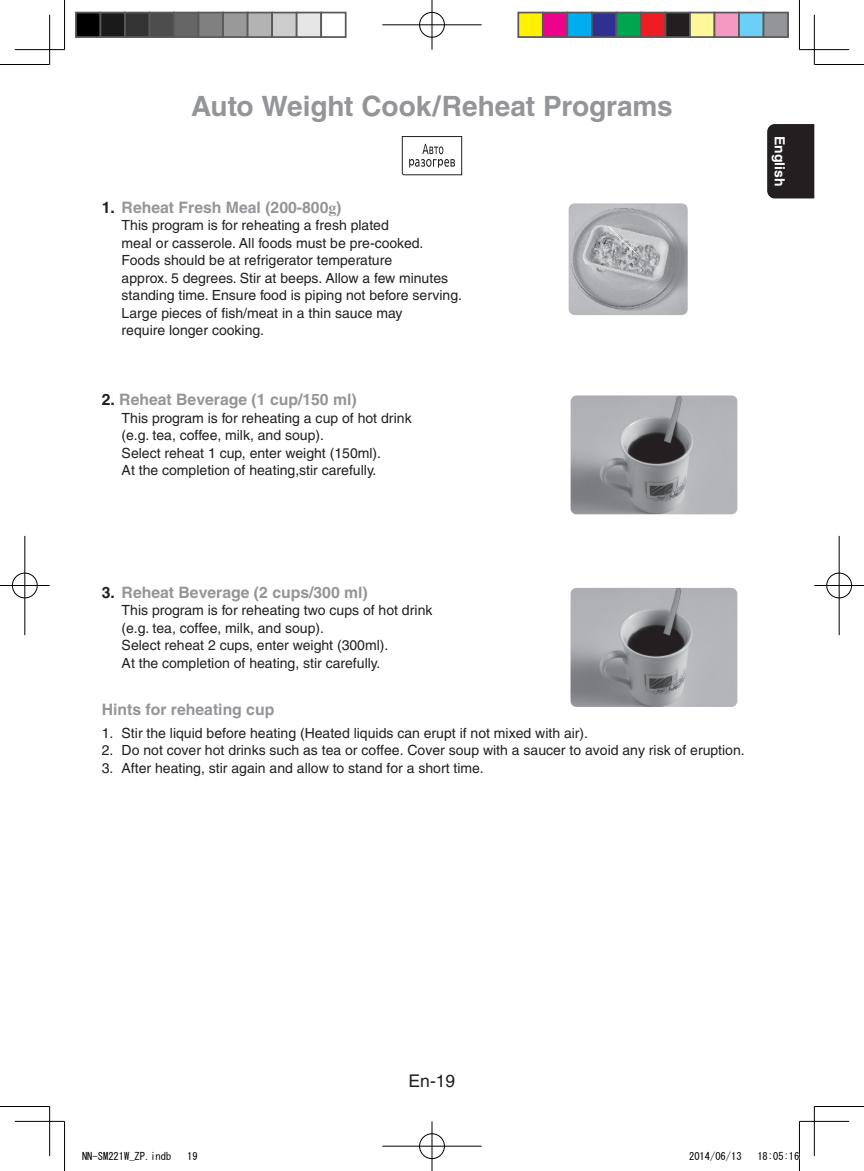
<style>
.page{position:relative;width:864px;height:1171px;background:#fff}
.page>*{position:absolute;margin:0;border:0;box-sizing:border-box;transform-origin:0 0}
.t1{font:700 28px "Helvetica";letter-spacing:-.005em;color:#939598}
.t2{font:17.5px "Helvetica";color:#231f20}
.t3{font:700 15.75px "Helvetica";color:#939598}
.t4{font:14px/17.5px "Helvetica";color:#231f20}
.t5{font:700 14px "Helvetica";color:#fff}
.t6{font:10.5px "MS Gothic";color:#000}
.s1{color:#231f20}
.s2{font-family:"Times"}
</style>
<div class="page">
<div style="left:767px;top:124px;width:47px;height:74px;background:#231f20"></div>
<svg style="left:401px;top:136px;width:61px;height:39px"></svg>
<img style="left:568px;top:203px;width:119px;height:112px">
<img style="left:570px;top:395px;width:167px;height:119px">
<img style="left:570px;top:588px;width:167px;height:119px">
<hr style="left:0;top:64px;width:50px;height:1px;background:#000">
<hr style="left:814px;top:64px;width:49px;height:1px;background:#000">
<hr style="left:0;top:1106px;width:50px;height:1px;background:#000">
<hr style="left:814px;top:1106px;width:49px;height:1px;background:#000">
<hr style="left:64px;top:0;width:1px;height:50px;background:#000">
<hr style="left:64px;top:1121px;width:1px;height:50px;background:#000">
<hr style="left:798px;top:0;width:1px;height:50px;background:#000">
<hr style="left:798px;top:1121px;width:1px;height:50px;background:#000">
<hr style="left:15px;top:49px;width:49px;height:1px;background:#000">
<hr style="left:799px;top:49px;width:49px;height:1px;background:#000">
<hr style="left:15px;top:1121px;width:49px;height:1px;background:#000">
<hr style="left:799px;top:1121px;width:49px;height:1px;background:#000">
<hr style="left:49px;top:15px;width:1px;height:49px;background:#000">
<hr style="left:49px;top:1106px;width:1px;height:50px;background:#000">
<hr style="left:813px;top:15px;width:1px;height:49px;background:#000">
<hr style="left:813px;top:1106px;width:1px;height:50px;background:#000">
<div style="left:418px;top:11px;width:27px;height:27px;border:2px solid #fff;border-radius:50%"></div>
<hr style="left:382px;top:24px;width:99px;height:2px;background:#fff">
<hr style="left:430px;top:0;width:3px;height:50px;background:#fff">
<div style="left:419px;top:12px;width:25px;height:25px;border:1px solid #000;border-radius:50%"></div>
<hr style="left:382px;top:25px;width:99px;height:1px;background:#000">
<hr style="left:431px;top:0;width:1px;height:50px;background:#000">
<div style="left:418px;top:1132px;width:27px;height:28px;border:2px solid #fff;border-radius:50%"></div>
<hr style="left:382px;top:1145px;width:99px;height:2px;background:#fff">
<hr style="left:430px;top:1121px;width:3px;height:50px;background:#fff">
<div style="left:419px;top:1133px;width:25px;height:26px;border:1px solid #000;border-radius:50%"></div>
<hr style="left:382px;top:1146px;width:99px;height:1px;background:#000">
<hr style="left:431px;top:1121px;width:1px;height:50px;background:#000">
<div style="left:11px;top:572px;width:27px;height:27px;border:2px solid #fff;border-radius:50%"></div>
<hr style="left:0;top:584px;width:50px;height:3px;background:#fff">
<hr style="left:24px;top:536px;width:2px;height:99px;background:#fff">
<div style="left:12px;top:573px;width:25px;height:25px;border:1px solid #000;border-radius:50%"></div>
<hr style="left:0;top:585px;width:50px;height:1px;background:#000">
<hr style="left:25px;top:536px;width:1px;height:99px;background:#000">
<div style="left:825px;top:572px;width:27px;height:27px;border:2px solid #fff;border-radius:50%"></div>
<hr style="left:814px;top:584px;width:49px;height:3px;background:#fff">
<hr style="left:837px;top:536px;width:3px;height:99px;background:#fff">
<div style="left:826px;top:573px;width:25px;height:25px;border:1px solid #000;border-radius:50%"></div>
<hr style="left:814px;top:585px;width:49px;height:1px;background:#000">
<hr style="left:838px;top:536px;width:1px;height:99px;background:#000">
<div style="left:76px;top:13px;width:24px;height:24px;background:#000"></div>
<div style="left:75px;top:12px;width:26px;height:26px;border:2px solid #595959"></div>
<div style="left:100px;top:13px;width:25px;height:24px;background:#1a1a1a"></div>
<div style="left:99px;top:12px;width:27px;height:26px;border:2px solid #595959"></div>
<div style="left:125px;top:13px;width:24px;height:24px;background:#333"></div>
<div style="left:124px;top:12px;width:26px;height:26px;border:2px solid #595959"></div>
<div style="left:149px;top:13px;width:25px;height:24px;background:#4d4d4d"></div>
<div style="left:148px;top:12px;width:27px;height:26px;border:2px solid #595959"></div>
<div style="left:174px;top:13px;width:24px;height:24px;background:#666"></div>
<div style="left:173px;top:12px;width:26px;height:26px;border:2px solid #595959"></div>
<div style="left:198px;top:13px;width:25px;height:24px;background:#808080"></div>
<div style="left:197px;top:12px;width:27px;height:26px;border:2px solid #595959"></div>
<div style="left:223px;top:13px;width:24px;height:24px;background:#999"></div>
<div style="left:222px;top:12px;width:26px;height:26px;border:2px solid #595959"></div>
<div style="left:247px;top:13px;width:25px;height:24px;background:#b3b3b3"></div>
<div style="left:246px;top:12px;width:27px;height:26px;border:2px solid #595959"></div>
<div style="left:272px;top:13px;width:24px;height:24px;background:#ccc"></div>
<div style="left:271px;top:12px;width:26px;height:26px;border:2px solid #595959"></div>
<div style="left:296px;top:13px;width:25px;height:24px;background:#e6e6e6"></div>
<div style="left:295px;top:12px;width:27px;height:26px;border:2px solid #595959"></div>
<div style="left:320px;top:12px;width:26px;height:26px;border:2px solid #595959"></div>
<div style="left:518px;top:13px;width:24px;height:24px;background:#fff101"></div>
<div style="left:517px;top:12px;width:26px;height:26px;border:2px solid #595959"></div>
<div style="left:542px;top:13px;width:25px;height:24px;background:#ed028c"></div>
<div style="left:541px;top:12px;width:27px;height:26px;border:2px solid #595959"></div>
<div style="left:567px;top:13px;width:24px;height:24px;background:#00aeef"></div>
<div style="left:566px;top:12px;width:26px;height:26px;border:2px solid #595959"></div>
<div style="left:591px;top:13px;width:25px;height:24px;background:#2e3092"></div>
<div style="left:590px;top:12px;width:27px;height:26px;border:2px solid #595959"></div>
<div style="left:616px;top:13px;width:24px;height:24px;background:#00a54f"></div>
<div style="left:615px;top:12px;width:26px;height:26px;border:2px solid #595959"></div>
<div style="left:640px;top:13px;width:25px;height:24px;background:#ee1d23"></div>
<div style="left:639px;top:12px;width:27px;height:26px;border:2px solid #595959"></div>
<div style="left:665px;top:13px;width:24px;height:24px;background:#231f20"></div>
<div style="left:664px;top:12px;width:26px;height:26px;border:2px solid #595959"></div>
<div style="left:689px;top:13px;width:25px;height:24px;background:#fff79a"></div>
<div style="left:688px;top:12px;width:27px;height:26px;border:2px solid #595959"></div>
<div style="left:714px;top:13px;width:24px;height:24px;background:#f499c2"></div>
<div style="left:713px;top:12px;width:26px;height:26px;border:2px solid #595959"></div>
<div style="left:738px;top:13px;width:25px;height:24px;background:#6bcff6"></div>
<div style="left:737px;top:12px;width:27px;height:26px;border:2px solid #595959"></div>
<div style="left:763px;top:13px;width:24px;height:24px;background:#939598"></div>
<div style="left:762px;top:12px;width:26px;height:26px;border:2px solid #595959"></div>
<h1 class="t1" style="left:191px;top:89px;width:483px">Auto Weight Cook/Reheat Programs</h1>
<p class="t3" style="left:102px;top:198px;width:241px"><span class="s1">1.</span> Reheat Fresh Meal (200-800<span class="s2">g</span>)</p>
<p class="t4" style="left:122px;top:217px;width:342px">This program is for reheating a fresh plated<br>meal or casserole. All foods must be pre-cooked.<br>Foods should be at refrigerator temperature<br>approx. 5 degrees. Stir at beeps. Allow a few minutes standing time. Ensure food is piping not before serving.<br>Large pieces of fish/meat in a thin sauce may<br>require longer cooking.</p>
<p class="t3" style="left:102px;top:390px;width:256px"><span class="s1">2.</span> Reheat Beverage (1 cup/150 ml)</p>
<p class="t4" style="left:122px;top:409px;width:291px">This program is for reheating a cup of hot drink (e.g. tea, coffee, milk, and soup).<br>Select reheat 1 cup, enter weight (150ml).<br>At the completion of heating,stir carefully.</p>
<p class="t5" style="left:787px;top:136px;width:52px;rotate:90deg">English</p>
<p class="t3" style="left:102px;top:582px;width:267px"><span class="s1">3.</span> Reheat Beverage (2 cups/300 ml)</p>
<p class="t4" style="left:122px;top:601px;width:312px">This program is for reheating two cups of hot drink (e.g. tea, coffee, milk, and soup).<br>Select reheat 2 cups, enter weight (300ml).<br>At the completion of heating, stir carefully.</p>
<p class="t3" style="left:102px;top:700px;width:174px">Hints for reheating cup</p>
<p class="t4" style="left:102px;top:724px;width:487px">1. Stir the liquid before heating (Heated liquids can erupt if not mixed with air).</p>
<p class="t4" style="left:102px;top:741px;width:644px">2. Do not cover hot drinks such as tea or coffee. Cover soup with a saucer to avoid any risk of eruption.</p>
<p class="t4" style="left:102px;top:759px;width:383px">3. After heating, stir again and allow to stand for a short time.</p>
<p class="t2" style="left:408px;top:1070px;width:48px">En-19</p>
<p class="t6" style="left:82px;top:1151px;width:91px">NN-SM221W_ZP.indb</p>
<p class="t6" style="left:187px;top:1151px;width:12px">19</p>
<p class="t6" style="left:688px;top:1151px;width:54px">2014/06/13</p>
<p class="t6" style="left:757px;top:1151px;width:43px">18:05:16</p>
</div>
